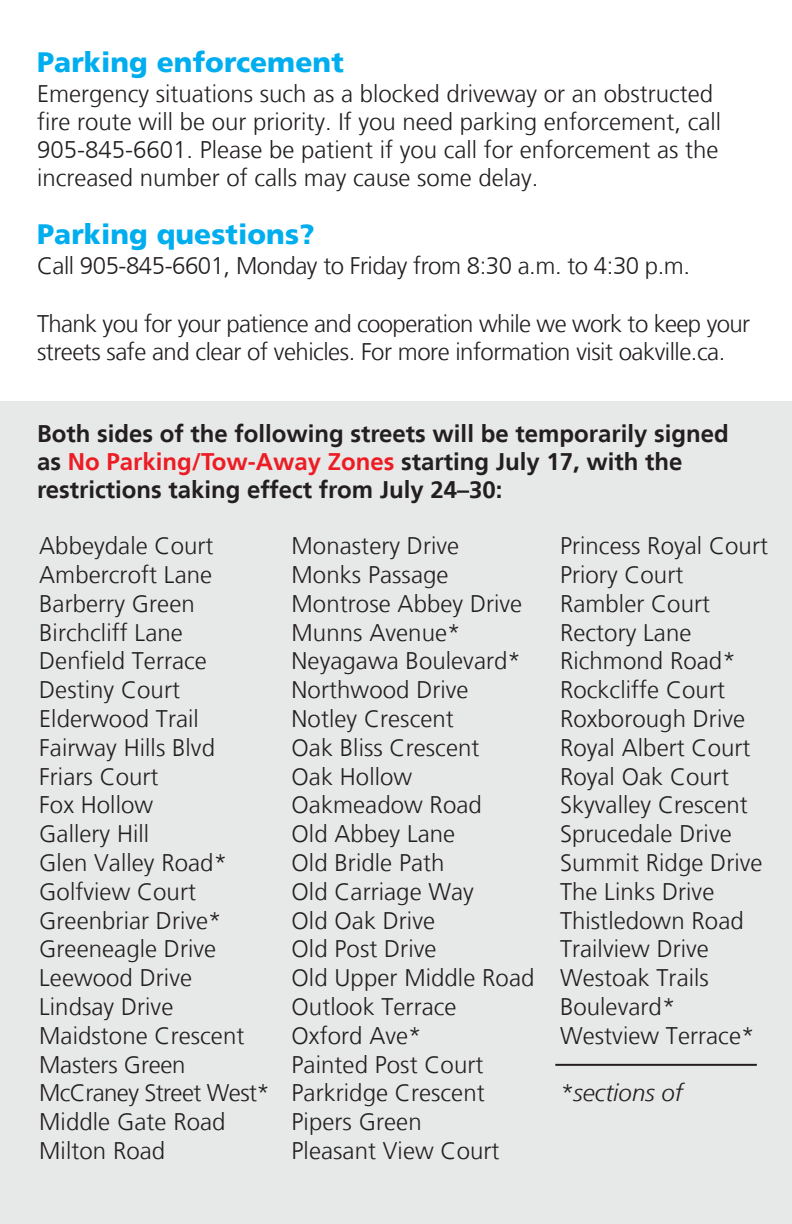
<style>
.page{position:relative;width:792px;height:1224px;background:#fff}
.page>*{position:absolute;margin:0;border:0;box-sizing:border-box;transform-origin:0 0}
.t1{font:900 28px "Frutiger";letter-spacing:.005em;color:#00aeef}
.t2{font:300 24px/28.8px "Frutiger";letter-spacing:.005em;color:#231f20}
.t3{font:300 24px/28px "Frutiger";letter-spacing:-.02em;color:#231f20}
.t4{font:700 24px/28px "Frutiger";color:#231f20}
.t5{font:italic 300 24px "Frutiger";color:#231f20}
.s1{color:#ed1c24}
</style>
<div class="page">
<div style="left:0;top:402px;width:792px;height:822px;background:#e7e8e8"></div>
<hr style="left:555px;top:1064px;width:202px;height:2px;background:#231f20">
<p class="t1" style="left:37px;top:45px;width:308px">Parking enforcement</p>
<p class="t2" style="left:37px;top:80px;width:686px;line-height:28px">Emergency situations such as a blocked driveway or an obstructed fire route will be our priority. If you need parking enforcement, call 905-845-6601. Please be patient if you call for enforcement as the increased number of calls may cause some delay.</p>
<p class="t1" style="left:37px;top:217px;width:279px">Parking questions?</p>
<p class="t3" style="left:37px;top:252px;width:655px">Call 905-845-6601, Monday to Friday from 8:30 a.m. to 4:30 p.m.</p>
<p class="t3" style="left:37px;top:310px;width:715px">Thank you for your patience and cooperation while we work to keep your streets safe and clear of vehicles. For more information visit oakville.ca.</p>
<p class="t4" style="left:37px;top:420px;width:693px">Both sides of the following streets will be temporarily signed as <span class="s1">No Parking/Tow-Away Zones</span> starting July 17, with the restrictions taking effect from July 24–30:</p>
<p class="t2" style="left:39px;top:532px;width:232px">Abbeydale Court<br>Ambercroft Lane<br>Barberry Green<br>Birchcliff Lane<br>Denfield Terrace<br>Destiny Court<br>Elderwood Trail<br>Fairway Hills Blvd<br>Friars Court<br>Fox Hollow<br>Gallery Hill<br>Glen Valley Road*<br>Golfview Court<br>Greenbriar Drive*<br>Greeneagle Drive<br>Leewood Drive<br>Lindsay Drive<br>Maidstone Crescent<br>Masters Green<br>McCraney Street West*<br>Middle Gate Road<br>Milton Road</p>
<p class="t2" style="left:292px;top:532px;width:244px">Monastery Drive<br>Monks Passage<br>Montrose Abbey Drive<br>Munns Avenue*<br>Neyagawa Boulevard*<br>Northwood Drive<br>Notley Crescent<br>Oak Bliss Crescent<br>Oak Hollow<br>Oakmeadow Road<br>Old Abbey Lane<br>Old Bridle Path<br>Old Carriage Way<br>Old Oak Drive<br>Old Post Drive<br>Old Upper Middle Road<br>Outlook Terrace<br>Oxford Ave*<br>Painted Post Court<br>Parkridge Crescent<br>Pipers Green<br>Pleasant View Court</p>
<p class="t2" style="left:560px;top:532px;width:210px">Princess Royal Court<br>Priory Court<br>Rambler Court<br>Rectory Lane<br>Richmond Road*<br>Rockcliffe Court<br>Roxborough Drive<br>Royal Albert Court<br>Royal Oak Court<br>Skyvalley Crescent<br>Sprucedale Drive<br>Summit Ridge Drive<br>The Links Drive<br>Thistledown Road<br>Trailview Drive<br>Westoak Trails<br>Boulevard*<br>Westview Terrace*</p>
<p class="t5" style="left:560px;top:1079px;width:124px">*sections of</p>
</div>
